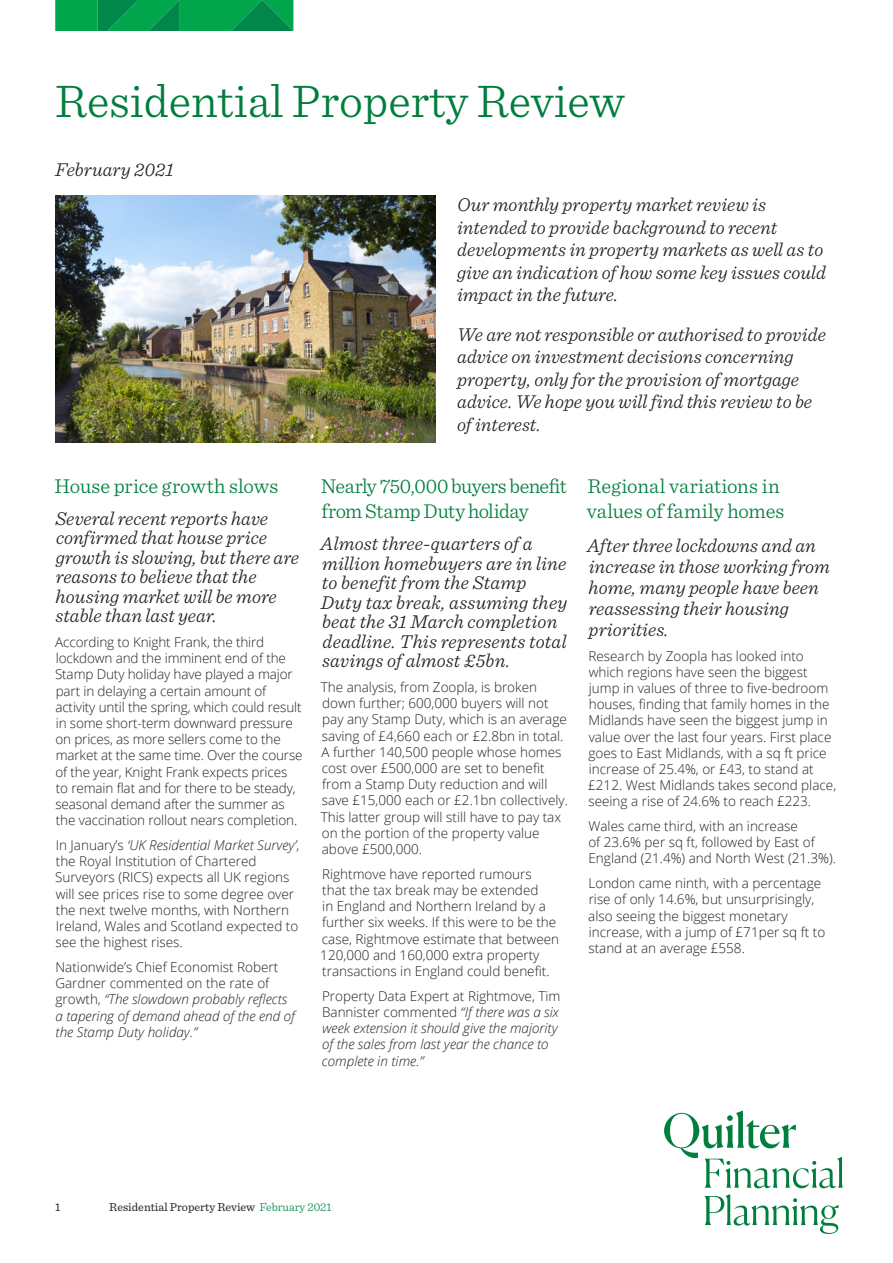
<style>
.page{position:relative;width:893px;height:1263px;background:#fff}
.page>*{position:absolute;margin:0;border:0;box-sizing:border-box;transform-origin:0 0}
.H1_32_34{font:300 48px "Sentinel";color:#007e3e}
.H2_Sentinel_13_15{font:300 21px/25.5px "Sentinel";letter-spacing:-.01em;color:#007e3e}
.Intro_-_Sentinel_13{font:italic 300 19.5px/19.5px "Sentinel";letter-spacing:.005em;color:#231f20}
.Date{font:italic 300 19.5px "Sentinel";color:#231f20}
.body_text{font:300 13.5px/16.2px "Open Sans";color:#231f20}
.body_text-2{font:italic 300 13.5px/16.2px "Open Sans";color:#231f20}
.t1{font:12px "Sentinel";color:#231f20}
.s1{font-style:italic}
.s2{font-style:normal}
.s3{font-weight:300;color:#008749}
</style>
<div class="page">
<svg style="left:55px;top:1px;width:238px;height:30px;background:#019c4c"></svg>
<hr style="left:55px;top:0;width:238px;height:1px;background:#00a54c">
<img style="left:55px;top:195px;width:381px;height:247px">
<svg style="left:664px;top:1110px;width:179px;height:124px"></svg>
<p class="H1_32_34" style="left:55px;top:66px;width:571px">Residential Property Review</p>
<p class="Date" style="left:55px;top:155px;width:120px">February 2021</p>
<p class="Intro_-_Sentinel_13" style="left:457px;top:192px;width:370px;line-height:22.5px">Our monthly property market review is intended to provide background to recent developments in property markets as well as to give an indication of how some key issues could impact in the future.</p>
<p class="Intro_-_Sentinel_13" style="left:457px;top:322px;width:370px;line-height:22.5px">We are not responsible or authorised to provide advice on investment decisions concerning property, only for the provision of mortgage advice. We hope you will find this review to be of interest.</p>
<p class="H2_Sentinel_13_15" style="left:54px;top:471px;width:225px">House price growth slows</p>
<p class="Intro_-_Sentinel_13" style="left:55px;top:507px;width:245px">Several recent reports have confirmed that house price growth is slowing, but there are reasons to believe that the housing market will be more stable than last year.</p>
<p class="body_text" style="left:55px;top:634px;width:249px">According to Knight Frank, the third lockdown and the imminent end of the Stamp Duty holiday have played a major part in delaying a certain amount of activity until the spring, which could result in some short-term downward pressure on prices, as more sellers come to the market at the same time. Over the course of the year, Knight Frank expects prices to remain flat and for there to be steady, seasonal demand after the summer as the vaccination rollout nears completion.</p>
<p class="body_text" style="left:55px;top:837px;width:246px">In January’s <span class="s1">‘UK Residential Market Survey’</span>, the Royal Institution of Chartered Surveyors (RICS) expects all UK regions will see prices rise to some degree over the next twelve months, with Northern Ireland, Wales and Scotland expected to see the highest rises.</p>
<p class="body_text-2" style="left:55px;top:958px;width:241px"><span class="s2">Nationwide’s Chief Economist Robert Gardner commented on the rate of growth,</span> “The slowdown probably reflects a tapering of demand ahead of the end of the Stamp Duty holiday.”</p>
<p class="H2_Sentinel_13_15" style="left:321px;top:471px;width:247px">Nearly 750,000 buyers benefit from Stamp Duty holiday</p>
<p class="Intro_-_Sentinel_13" style="left:321px;top:533px;width:248px">Almost three-quarters of a million homebuyers are in line to benefit from the Stamp<br>Duty tax break, assuming they beat the 31 March completion deadline. This represents total savings of almost £5bn.</p>
<p class="body_text" style="left:321px;top:679px;width:249px">The analysis, from Zoopla, is broken down further; 600,000 buyers will not pay any Stamp Duty, which is an average saving of £4,660 each or £2.8bn in total.<br>A further 140,500 people whose homes cost over £500,000 are set to benefit from a Stamp Duty reduction and will save £15,000 each or £2.1bn collectively.<br>This latter group will still have to pay tax on the portion of the property value above £500,000.</p>
<p class="body_text" style="left:320px;top:865px;width:240px">Rightmove have reported rumours<br>that the tax break may be extended<br>in England and Northern Ireland by a further six weeks. If this were to be the case, Rightmove estimate that between 120,000 and 160,000 extra property transactions in England could benefit.</p>
<p class="body_text-2" style="left:322px;top:987px;width:240px"><span class="s2">Property Data Expert at Rightmove, Tim Bannister commented</span> “If there was a six week extension it should give the majority of the sales from last year the chance to complete in time.”</p>
<p class="H2_Sentinel_13_15" style="left:587px;top:471px;width:199px">Regional variations in values of family homes</p>
<p class="Intro_-_Sentinel_13" style="left:587px;top:533px;width:244px;line-height:21px">After three lockdowns and an increase in those working from home, many people have been reassessing their housing priorities.</p>
<p class="body_text" style="left:588px;top:647px;width:249px">Research by Zoopla has looked into which regions have seen the biggest jump in values of three to five-bedroom houses, finding that family homes in the Midlands have seen the biggest jump in value over the last four years. First place goes to East Midlands, with a sq ft price increase of 25.4%, or £43, to stand at £212. West Midlands takes second place, seeing a rise of 24.6% to reach £223.</p>
<p class="body_text" style="left:588px;top:818px;width:249px">Wales came third, with an increase<br>of 23.6% per sq ft, followed by East of<br>England (21.4%) and North West (21.3%).</p>
<p class="body_text" style="left:588px;top:875px;width:238px">London came ninth, with a percentage rise of only 14.6%, but unsurprisingly, also seeing the biggest monetary increase, with a jump of £71per sq ft to stand at an average £558.</p>
<p class="t1" style="left:55px;top:1198px;width:7px">1</p>
<p class="t1" style="left:109px;top:1198px;width:224px">Residential Property Review <span class="s3">February 2021</span></p>
</div>
